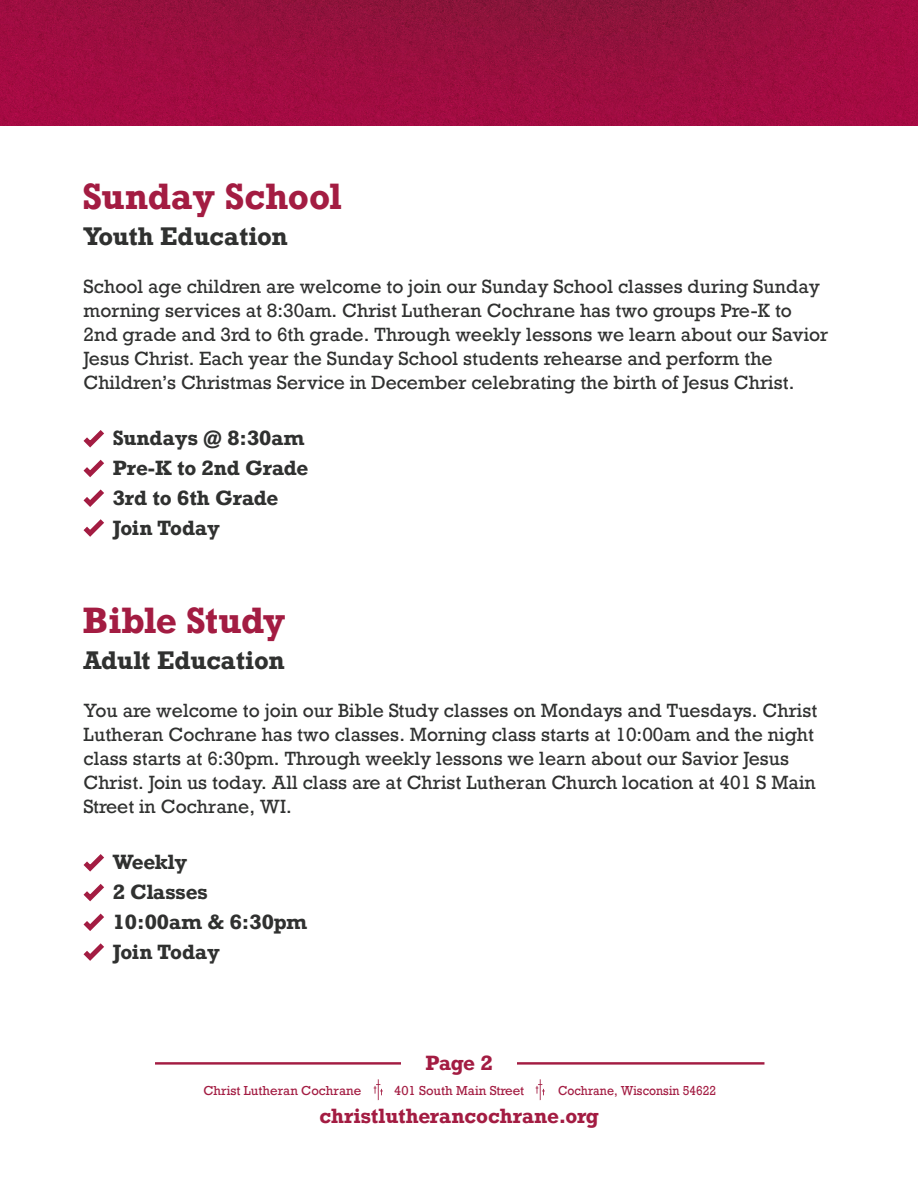
<style>
.page{position:relative;width:918px;height:1188px;background:#fff}
.page>*{position:absolute;margin:0;border:0;box-sizing:border-box;transform-origin:0 0}
.t1{font:700 34.5px "Rockwell";letter-spacing:-.005em;color:#a31c42}
.t2{font:700 24px "Rockwell";color:#303130}
.t3{font:700 19.5px "Rockwell";color:#303130}
.t4{font:700 19.5px "Rockwell";letter-spacing:-.005em;color:#a31c42}
.t5{font:18px/24px "Rockwell";color:#303130}
.t6{font:12.3px "Rockwell";color:#a31c42}
.t7{font:12.3px "Rockwell";color:#a31c42;scale:.93 1}
</style>
<div class="page">
<img style="left:0;top:0;width:918px;height:126px">
<svg style="left:373px;top:1079px;width:10px;height:21px"></svg>
<svg style="left:535px;top:1079px;width:10px;height:21px"></svg>
<hr style="left:155px;top:1062px;width:609px;height:3px;background:#a31c42">
<div style="left:401px;top:1052px;width:116px;height:21px;background:#fff"></div>
<svg style="left:83px;top:430px;width:21px;height:107px"></svg>
<svg style="left:83px;top:854px;width:21px;height:107px"></svg>
<p class="t1" style="left:82px;top:174px;width:261px">Sunday School</p>
<p class="t2" style="left:84px;top:221px;width:206px">Youth Education</p>
<p class="t5" style="left:84px;top:275px;width:746px">School age children are welcome to join our Sunday School classes during Sunday morning services at 8:30am. Christ Lutheran Cochrane has two groups Pre-K to 2nd grade and 3rd to 6th grade. Through weekly lessons we learn about our Savior Jesus Christ. Each year the Sunday School students rehearse and perform the Children’s Christmas Service in December celebrating the birth of Jesus Christ.</p>
<p class="t3" style="left:113px;top:425px;width:193px">Sundays @ 8:30am</p>
<p class="t3" style="left:113px;top:455px;width:197px">Pre-K to 2nd Grade</p>
<p class="t3" style="left:113px;top:485px;width:167px">3rd to 6th Grade</p>
<p class="t3" style="left:113px;top:515px;width:109px">Join Today</p>
<p class="t1" style="left:82px;top:598px;width:205px">Bible Study</p>
<p class="t2" style="left:84px;top:645px;width:203px">Adult Education</p>
<p class="t5" style="left:84px;top:699px;width:735px">You are welcome to join our Bible Study classes on Mondays and Tuesdays. Christ Lutheran Cochrane has two classes. Morning class starts at 10:00am and the night class starts at 6:30pm. Through weekly lessons we learn about our Savior Jesus Christ. Join us today. All class are at Christ Lutheran Church location at 401 S Main Street in Cochrane, WI.</p>
<p class="t3" style="left:113px;top:850px;width:76px">Weekly</p>
<p class="t3" style="left:113px;top:879px;width:97px">2 Classes</p>
<p class="t3" style="left:113px;top:909px;width:196px">10:00am &amp; 6:30pm</p>
<p class="t3" style="left:113px;top:939px;width:109px">Join Today</p>
<p class="t4" style="left:426px;top:1050px;width:69px">Page 2</p>
<p class="t6" style="left:203px;top:1083px;width:159px">Christ Lutheran Cochrane</p>
<p class="t6" style="left:394px;top:1083px;width:132px">401 South Main Street</p>
<p class="t7" style="left:558px;top:1083px;width:171px">Cochrane, Wisconsin 54622</p>
<p class="t4" style="left:319px;top:1103px;width:281px">christlutherancochrane.org</p>
</div>
